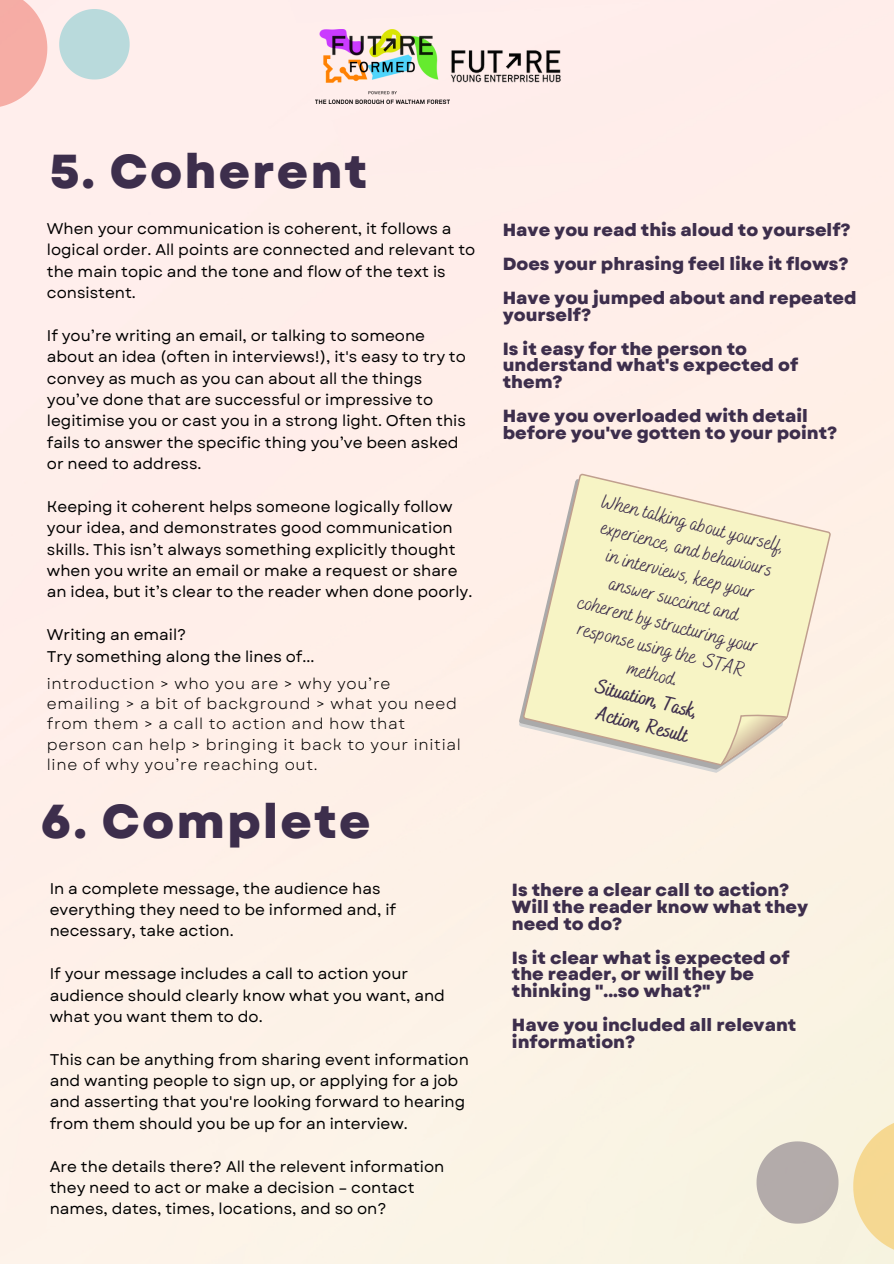
<style>
.page{position:relative;width:894px;height:1264px;background:#fff}
.page>*{position:absolute;margin:0;border:0;box-sizing:border-box;transform-origin:0 0}
.t1{font:800 47.55px "Garet";letter-spacing:.045em;color:#3d2e4c}
.t2{font:20.25px/26px "Bakerie Smooth";color:#3d2e4c;text-align:center}
.t3{font:700 20.25px "Bakerie Smooth";color:#3d2e4c}
.t4{font:800 17.55px/17px "Garet";color:#3d2e4c}
.t5{font:15.45px/21.3px "Garet";color:#000}
.t6{font:15.45px/20.2px "Garet";letter-spacing:.045em;color:#000}
</style>
<div class="page">
<div style="left:0;top:0;width:893px;height:1263px;background:#feefe9"></div>
<svg style="left:0;top:0;width:130px;height:131px;background:#ecd9d7"></svg>
<svg style="left:743px;top:1087px;width:150px;height:176px;background:#e9e1cb"></svg>
<img style="left:315px;top:29px;width:134px;height:74px">
<img style="left:449px;top:50px;width:112px;height:33px">
<svg style="left:467px;top:417px;width:405px;height:410px;background:#f9efd8"></svg>
<svg style="left:714px;top:695px;width:75px;height:85px;background:#f0e7cb"></svg>
<svg style="left:644px;top:642px;width:8px;height:11px"></svg>
<p class="t1" style="left:50px;top:138px;width:319px">5. Coherent</p>
<p class="t5" style="left:47px;top:218px;width:430px">When your communication is coherent, it follows a logical order. All points are connected and relevant to the main topic and the tone and flow of the text is consistent.</p>
<p class="t5" style="left:47px;top:325px;width:420px">If you’re writing an email, or talking to someone about an idea (often in interviews!), it's easy to try to convey as much as you can about all the things you’ve done that are successful or impressive to legitimise you or cast you in a strong light. Often this fails to answer the specific thing you’ve been asked or need to address.</p>
<p class="t5" style="left:47px;top:496px;width:427px">Keeping it coherent helps someone logically follow your idea, and demonstrates good communication skills. This isn’t always something explicitly thought when you write an email or make a request or share an idea, but it’s clear to the reader when done poorly.</p>
<p class="t5" style="left:47px;top:624px;width:141px">Writing an email?</p>
<p class="t5" style="left:47px;top:645px;width:269px">Try something along the lines of...</p>
<p class="t6" style="left:47px;top:673px;width:415px">introduction &gt; who you are &gt; why you’re emailing &gt; a bit of background &gt; what you need from them &gt; a call to action and how that person can help &gt; bringing it back to your initial line of why you’re reaching out.</p>
<p class="t1" style="left:41px;top:787px;width:331px">6. Complete</p>
<p class="t5" style="left:50px;top:877px;width:348px">In a complete message, the audience has everything they need to be informed and, if necessary, take action.</p>
<p class="t5" style="left:50px;top:963px;width:396px">If your message includes a call to action your audience should clearly know what you want, and what you want them to do.</p>
<p class="t5" style="left:50px;top:1048px;width:420px">This can be anything from sharing event information and wanting people to sign up, or applying for a job and asserting that you're looking forward to hearing from them should you be up for an interview.</p>
<p class="t5" style="left:50px;top:1155px;width:396px">Are the details there? All the relevent information they need to act or make a decision – contact names, dates, times, locations, and so on?</p>
<p class="t4" style="left:502px;top:222px;width:349px">Have you read this aloud to yourself?</p>
<p class="t4" style="left:502px;top:255px;width:347px">Does your phrasing feel like it flows?</p>
<p class="t4" style="left:502px;top:289px;width:355px">Have you jumped about and repeated yourself?</p>
<p class="t4" style="left:502px;top:340px;width:297px">Is it easy for the person to understand what's expected of them?</p>
<p class="t4" style="left:502px;top:407px;width:336px">Have you overloaded with detail before you've gotten to your point?</p>
<p class="t2" style="left:604px;top:489px;width:190px;rotate:14deg">When talking about yourself, experience, and behaviours in interviews, keep your answer succinct and coherent by structuring your response u ing the STAR method.</p>
<p class="t3" style="left:599px;top:674px;width:106px;rotate:14deg">Situation, Task,</p>
<p class="t3" style="left:600px;top:701px;width:95px;rotate:14deg">Action, Result</p>
<p class="t4" style="left:512px;top:881px;width:298px">Is there a clear call to action?<br>Will the reader know what they need to do?</p>
<p class="t4" style="left:512px;top:949px;width:279px">Is it clear what is expected of the reader, or will they be thinking "...so what?"</p>
<p class="t4" style="left:512px;top:1016px;width:286px">Have you included all relevant information?</p>
</div>
